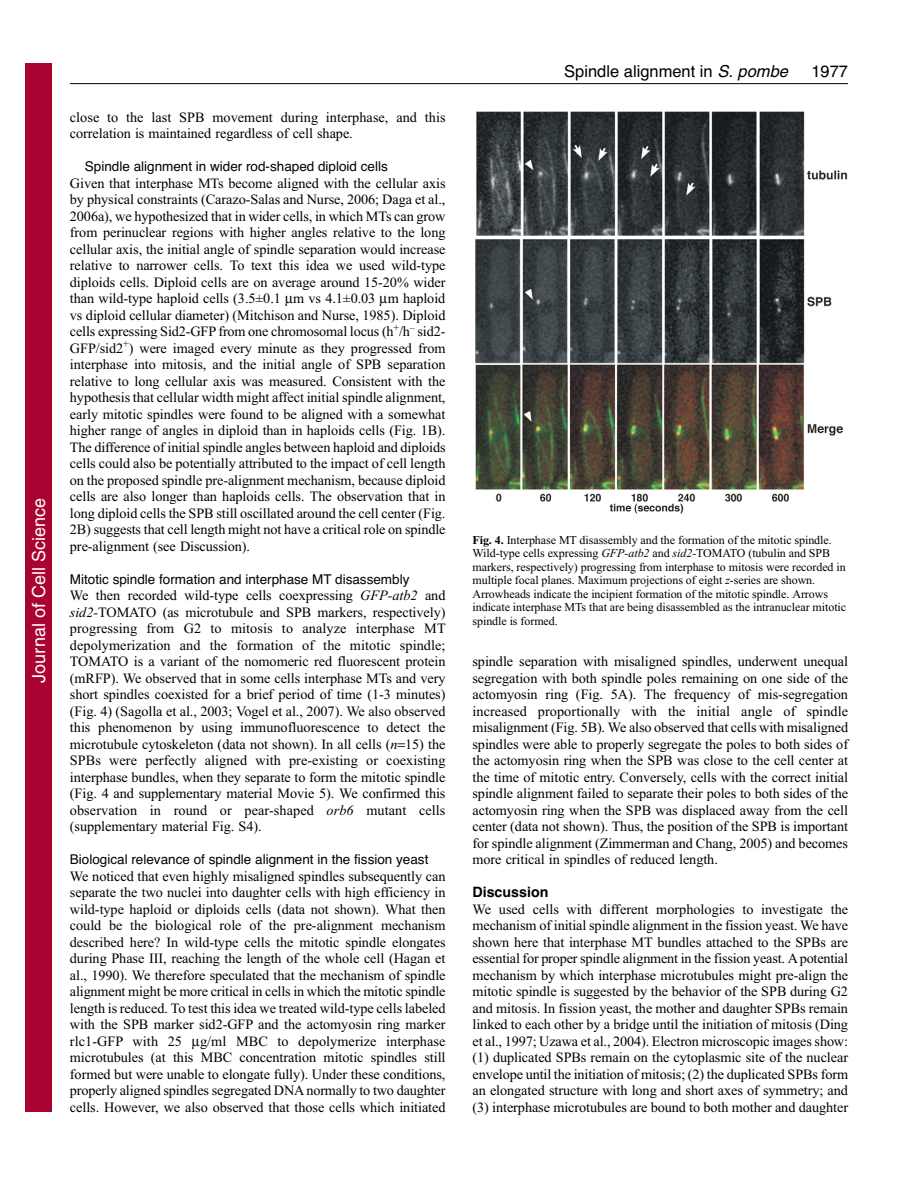
<style>
.page{position:relative;width:918px;height:1188px;background:#fff}
.page>*{position:absolute;margin:0;border:0;box-sizing:border-box;transform-origin:0 0}
.t1{font:18px "Helvetica";color:#fff}
.t2{font:16.5px "Helvetica";color:#000}
.t3{font:14.25px/16.5px "Times New Roman";letter-spacing:-.005em;color:#000;text-align:justify}
.t4{font:700 14.25px "Helvetica";color:#000}
.t5{font:13.5px "Helvetica";color:#000}
.t6{font:12px/13.5px "Times New Roman";letter-spacing:-.005em;color:#000}
.s1{font-style:italic}
.s2{font-weight:700}
</style>
<div class="page">
<hr style="left:70px;top:83px;width:778px;height:1px;background:#000">
<img style="left:475px;top:111px;width:373px;height:403px">
<div style="left:26px;top:64px;width:26px;height:1048px;background:#a90332"></div>
<p class="t1" style="left:28px;top:683px;width:186px;rotate:-90deg">Journal of Cell Science</p>
<p class="t3" style="left:70px;top:110px;width:377px">close to the last SPB movement during interphase, and this correlation is maintained regardless of cell shape.</p>
<p class="t5" style="left:85px;top:161px;width:304px">Spindle alignment in wider rod-shaped diploid cells</p>
<p class="t3" style="left:70px;top:176px;width:377px">Given that interphase MTs become aligned with the cellular axis by physical constraints (Carazo-Salas and Nurse, 2006; Daga et al., 2006a), we hypothesized that in wider cells, in which MTs can grow from perinuclear regions with higher angles relative to the long cellular axis, the initial angle of spindle separation would increase relative to narrower cells. To text this idea we used wild-type diploids cells. Diploid cells are on average around 15-20% wider than wild-type haploid cells (3.5±0.1 m vs 4.1±0.03 m haploid vs diploid cellular diameter) (Mitchison and Nurse, 1985). Diploid cells expressing Sid2-GFP from one chromosomal locus (h<sup>+</sup>/h<sup>–</sup> sid2- GFP/sid2<sup>+</sup>) were imaged every minute as they progressed from interphase into mitosis, and the initial angle of SPB separation relative to long cellular axis was measured. Consistent with the hypothesis that cellular width might affect initial spindle alignment, early mitotic spindles were found to be aligned with a somewhat higher range of angles in diploid than in haploids cells (Fig. 1B).<br>The difference of initial spindle angles between haploid and diploids cells could also be potentially attributed to the impact of cell length on the proposed spindle pre-alignment mechanism, because diploid cells are also longer than haploids cells. The observation that in long diploid cells the SPB still oscillated around the cell center (Fig.<br>2B) suggests that cell length might not have a critical role on spindle pre-alignment (see Discussion).</p>
<p class="t5" style="left:70px;top:574px;width:341px">Mitotic spindle formation and interphase MT disassembly</p>
<p class="t3" style="left:70px;top:588px;width:377px">We then recorded wild-type cells coexpressing <span class="s1">GFP-atb2</span> and <span class="s1">sid2-</span>TOMATO (as microtubule and SPB markers, respectively) progressing from G2 to mitosis to analyze interphase MT depolymerization and the formation of the mitotic spindle; TOMATO is a variant of the nomomeric red fluorescent protein (mRFP). We observed that in some cells interphase MTs and very short spindles coexisted for a brief period of time (1-3 minutes) (Fig. 4) (Sagolla et al., 2003; Vogel et al., 2007). We also observed this phenomenon by using immunofluorescence to detect the microtubule cytoskeleton (data not shown). In all cells (<span class="s1">n</span> 15) the SPBs were perfectly aligned with pre-existing or coexisting interphase bundles, when they separate to form the mitotic spindle (Fig. 4 and supplementary material Movie 5). We confirmed this observation in round or pear-shaped <span class="s1">orb6</span> mutant cells (supplementary material Fig. S4).</p>
<p class="t5" style="left:70px;top:854px;width:360px">Biological relevance of spindle alignment in the fission yeast</p>
<p class="t3" style="left:70px;top:869px;width:377px">We noticed that even highly misaligned spindles subsequently can separate the two nuclei into daughter cells with high efficiency in wild-type haploid or diploids cells (data not shown). What then could be the biological role of the pre-alignment mechanism described here? In wild-type cells the mitotic spindle elongates during Phase III, reaching the length of the whole cell (Hagan et al., 1990). We therefore speculated that the mechanism of spindle alignment might be more critical in cells in which the mitotic spindle length is reduced. To test this idea we treated wild-type cells labeled with the SPB marker sid2-GFP and the actomyosin ring marker rlc1-GFP with 25</p>
<p class="t3" style="left:70px;top:1034px;width:377px;text-indent:130px">g/ml MBC to depolymerize interphase microtubules (at this MBC concentration mitotic spindles still formed but were unable to elongate fully). Under these conditions, properly aligned spindles segregated DNA normally to two daughter cells. However, we also observed that those cells which initiated</p>
<p class="t2" style="left:564px;top:65px;width:285px">Spindle alignment in <span class="s1">S. pombe</span> 1977</p>
<p class="t6" style="left:472px;top:534px;width:375px"><span class="s2">Fig. 4.</span> Interphase MT disassembly and the formation of the mitotic spindle.<br>Wild-type cells expressing <span class="s1">GFP-atb2</span> and <span class="s1">sid2-</span>TOMATO (tubulin and SPB markers, respectively) progressing from interphase to mitosis were recorded in multiple focal planes. Maximum projections of eight <span class="s1">z</span>-series are shown.<br>Arrowheads indicate the incipient formation of the mitotic spindle. Arrows indicate interphase MTs that are being disassembled as the intranuclear mitotic spindle is formed.</p>
<p class="t3" style="left:472px;top:654px;width:377px">spindle separation with misaligned spindles, underwent unequal segregation with both spindle poles remaining on one side of the actomyosin ring (Fig. 5A). The frequency of mis-segregation increased proportionally with the initial angle of spindle misalignment (Fig. 5B). We also observed that cells with misaligned spindles were able to properly segregate the poles to both sides of the actomyosin ring when the SPB was close to the cell center at the time of mitotic entry. Conversely, cells with the correct initial spindle alignment failed to separate their poles to both sides of the actomyosin ring when the SPB was displaced away from the cell center (data not shown). Thus, the position of the SPB is important for spindle alignment (Zimmerman and Chang, 2005) and becomes more critical in spindles of reduced length.</p>
<p class="t4" style="left:472px;top:887px;width:77px">Discussion</p>
<p class="t3" style="left:472px;top:902px;width:377px">We used cells with different morphologies to investigate the mechanism of initial spindle alignment in the fission yeast. We have shown here that interphase MT bundles attached to the SPBs are essential for proper spindle alignment in the fission yeast. A potential mechanism by which interphase microtubules might pre-align the mitotic spindle is suggested by the behavior of the SPB during G2 and mitosis. In fission yeast, the mother and daughter SPBs remain linked to each other by a bridge until the initiation of mitosis (Ding et al., 1997; Uzawa et al., 2004). Electron microscopic images show: (1) duplicated SPBs remain on the cytoplasmic site of the nuclear envelope until the initiation of mitosis; (2) the duplicated SPBs form an elongated structure with long and short axes of symmetry; and (3) interphase microtubules are bound to both mother and daughter</p>
</div>
